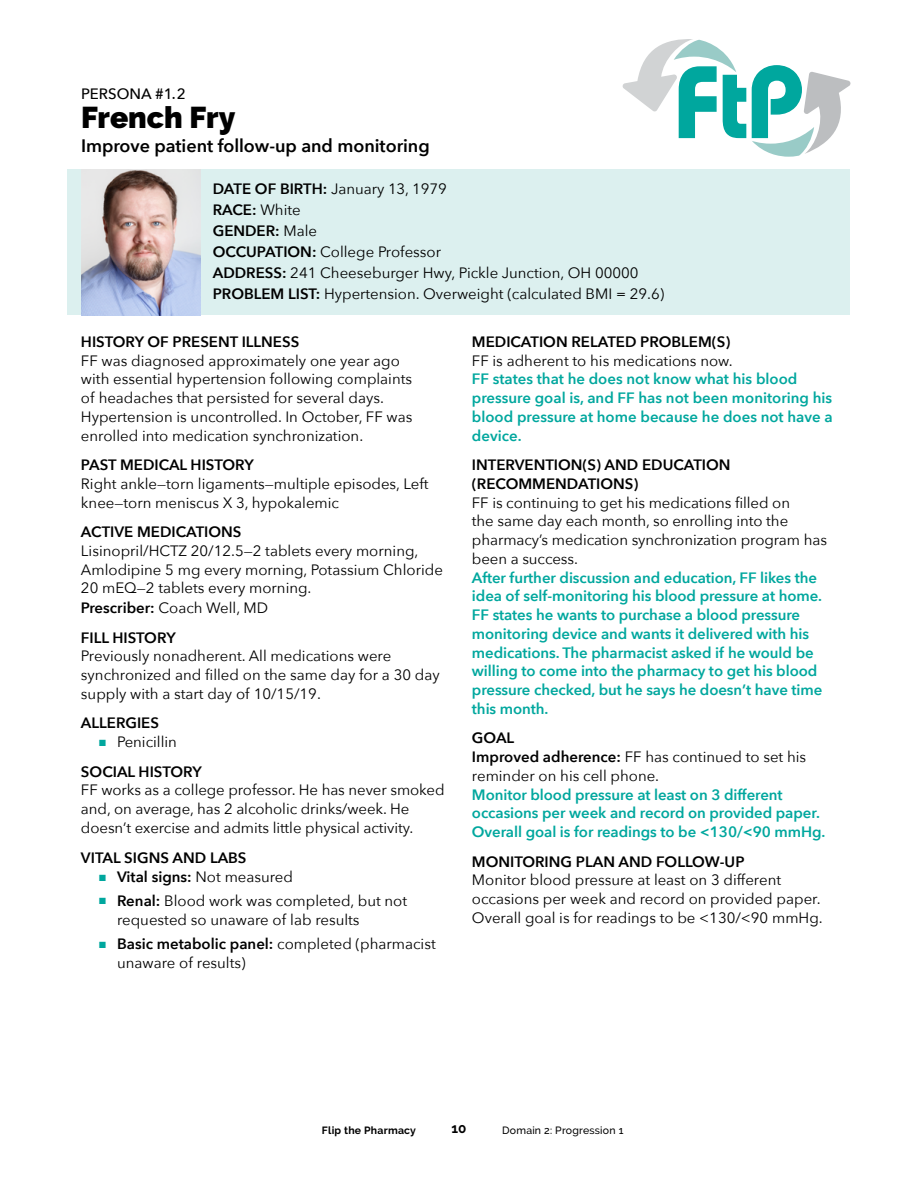
<style>
.page{position:relative;width:918px;height:1188px;background:#fff}
.page>*{position:absolute;margin:0;border:0;box-sizing:border-box;transform-origin:0 0}
.t1{font:900 30px "Raleway";color:#000}
.t2{font:600 18px "Avenir Next";color:#000}
.t3{font:15px/18.8px "Avenir Next";color:#000}
.t4{font:600 15px/18.8px "Avenir Next";letter-spacing:-.005em;color:#00a79e}
.t5{font:600 15px/29.5px "Avenir Next";color:#000;text-align:center}
.t6{font:500 15px "Avenir Next";color:#000}
.t7{font:700 13.5px "Raleway";color:#000}
.t8{font:500 10.5px "Raleway";letter-spacing:.02em;color:#000}
.t9{font:700 10.5px "Raleway";letter-spacing:.02em;color:#000}
.s1{font-weight:600}
.s2{color:#00a79e}
.s3{font-weight:400}
</style>
<div class="page">
<div style="left:68px;top:170px;width:782px;height:145px;background:#dcf0ef"></div>
<svg style="left:622px;top:39px;width:124px;height:99px"></svg>
<svg style="left:752px;top:65px;width:99px;height:92px"></svg>
<img style="left:81px;top:170px;width:120px;height:145px">
<p class="t6" style="left:81px;top:81px;width:106px">PERSONA #1.2</p>
<h1 class="t1" style="left:81px;top:100px;width:156px">French Fry</h1>
<p class="t2" style="left:81px;top:135px;width:350px">Improve patient follow-up and monitoring</p>
<p class="t3" style="left:213px;top:179px;width:453px;line-height:21px"><span class="s1">DATE OF BIRTH:</span> January 13, 1979<br><span class="s1">RACE:</span> White<br><span class="s1">GENDER:</span> Male<br><span class="s1">OCCUPATION:</span> College Professor<br><span class="s1">ADDRESS:</span> 241 Cheeseburger Hwy, Pickle Junction, OH 00000<br><span class="s1">PROBLEM LIST:</span> Hypertension. Overweight (calculated BMI = 29.6)</p>
<p class="t5" style="left:81px;top:327px;width:220px">HISTORY OF PRESENT ILLNESS</p>
<p class="t3" style="left:81px;top:351px;width:333px">FF was diagnosed approximately one year ago with essential hypertension following complaints of headaches that persisted for several days.<br>Hypertension is uncontrolled. In October, FF was enrolled into medication synchronization.</p>
<p class="t5" style="left:81px;top:450px;width:174px">PAST MEDICAL HISTORY</p>
<p class="t3" style="left:81px;top:474px;width:349px">Right ankle—torn ligaments—multiple episodes, Left knee—torn meniscus X 3, hypokalemic</p>
<p class="t5" style="left:81px;top:517px;width:162px">ACTIVE MEDICATIONS</p>
<p class="t3" style="left:81px;top:541px;width:363px">Lisinopril/HCTZ 20/12.5—2 tablets every morning, Amlodipine 5 mg every morning, Potassium Chloride 20 mEQ—2 tablets every morning.<br><span class="s1">Prescriber:</span> Coach Well, MD</p>
<p class="t5" style="left:81px;top:623px;width:96px">FILL HISTORY</p>
<p class="t3" style="left:81px;top:647px;width:360px">Previously nonadherent. All medications were synchronized and filled on the same day for a 30 day supply with a start day of 10/15/19.</p>
<p class="t5" style="left:81px;top:708px;width:80px">ALLERGIES</p>
<p class="t5" style="left:81px;top:727px;width:122px"><span class="s2">■</span> <span class="s3">Penicillin<br></span>SOCIAL HISTORY</p>
<p class="t3" style="left:81px;top:781px;width:365px">FF works as a college professor. He has never smoked and, on average, has 2 alcoholic drinks/week. He doesn’t exercise and admits little physical activity.</p>
<p class="t5" style="left:81px;top:842px;width:167px">VITAL SIGNS AND LABS</p>
<p class="t5" style="left:99px;top:862px;width:196px"><span class="s2">■</span> Vital signs: <span class="s3">Not measured</span></p>
<p class="t3" style="left:117px;top:891px;width:292px;text-indent:-18px"><span class="s2">■</span> <span class="s1">Renal:</span> Blood work was completed, but not requested so unaware of lab results</p>
<p class="t3" style="left:117px;top:934px;width:320px;text-indent:-18px"><span class="s2">■</span> <span class="s1">Basic metabolic panel:</span> completed (pharmacist unaware of results)</p>
<p class="t5" style="left:472px;top:327px;width:260px">MEDICATION RELATED PROBLEM(S)</p>
<p class="t3" style="left:472px;top:351px;width:262px">FF is adherent to his medications now.</p>
<p class="t4" style="left:472px;top:370px;width:362px">FF states that he does not know what his blood pressure goal is, and FF has not been monitoring his blood pressure at home because he does not have a device.</p>
<p class="t5" style="left:472px;top:455px;width:260px;line-height:18.8px;text-align:left">INTERVENTION(S) AND EDUCATION (RECOMMENDATIONS)</p>
<p class="t3" style="left:472px;top:493px;width:357px">FF is continuing to get his medications filled on<br>the same day each month, so enrolling into the pharmacy’s medication synchronization program has been a success.</p>
<p class="t4" style="left:472px;top:568px;width:352px">After further discussion and education, FF likes the idea of self-monitoring his blood pressure at home.<br>FF states he wants to purchase a blood pressure monitoring device and wants it delivered with his medications. The pharmacist asked if he would be willing to come into the pharmacy to get his blood pressure checked, but he says he doesn’t have time this month.</p>
<p class="t3" style="left:472px;top:729px;width:336px"><span class="s1">GOAL<br>Improved adherence:</span> FF has continued to set his reminder on his cell phone.</p>
<p class="t4" style="left:472px;top:785px;width:355px">Monitor blood pressure at least on 3 different occasions per week and record on provided paper.<br>Overall goal is for readings to be &lt;130/&lt;90 mmHg.</p>
<p class="t5" style="left:472px;top:847px;width:274px">MONITORING PLAN AND FOLLOW-UP</p>
<p class="t3" style="left:472px;top:871px;width:352px">Monitor blood pressure at least on 3 different occasions per week and record on provided paper.<br>Overall goal is for readings to be &lt;130/&lt;90 mmHg.</p>
<p class="t9" style="left:322px;top:1124px;width:96px">Flip the Pharmacy</p>
<p class="t7" style="left:452px;top:1121px;width:16px">10</p>
<p class="t8" style="left:502px;top:1124px;width:123px">Domain 2: Progression 1</p>
</div>
